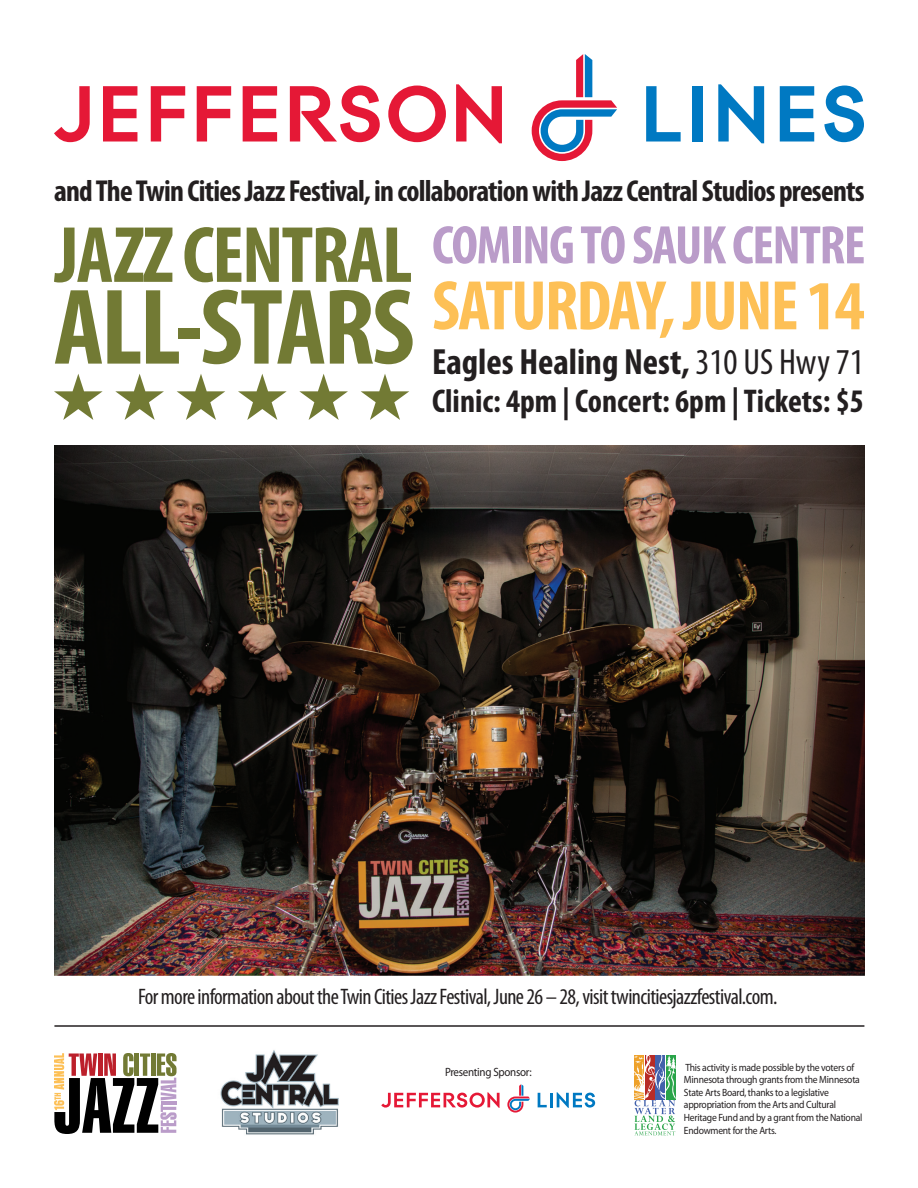
<style>
.page{position:relative;width:918px;height:1188px;background:#fff}
.page>*{position:absolute;margin:0;border:0;box-sizing:border-box;transform-origin:0 0}
.t1{font:700 condensed 108.75px "Myriad Pro";letter-spacing:-.025em;color:#727a34}
.t2{font:700 condensed 80.55px "Myriad Pro";letter-spacing:-.025em;color:#727a34}
.t3{font:700 condensed 70.8px "Myriad Pro";letter-spacing:-.025em;color:#fdc056}
.t4{font:700 condensed 54.75px "Myriad Pro";letter-spacing:-.025em;color:#ba9cc9}
.t5{font:700 condensed 36.6px "Myriad Pro";color:#231f20}
.t6{font:700 condensed 33px "Myriad Pro";color:#231f20}
.t7{font:700 condensed 30.45px "Myriad Pro";letter-spacing:-.025em;color:#231f20}
.t8{font:condensed 22.5px "Myriad Pro";letter-spacing:-.025em;color:#231f20}
.t9{font:12px "Myriad Pro";letter-spacing:-.025em;color:#231f20;scale:.92 1}
.t10{font:10.5px/12.6px "Myriad Pro";letter-spacing:-.025em;color:#231f20;scale:.92 1}
.s1{font-weight:400}
</style>
<div class="page">
<svg style="left:54px;top:1053px;width:123px;height:81px"></svg>
<svg style="left:54px;top:374px;width:49px;height:46px"></svg>
<svg style="left:115px;top:374px;width:49px;height:46px"></svg>
<svg style="left:177px;top:374px;width:48px;height:46px"></svg>
<svg style="left:238px;top:374px;width:49px;height:46px"></svg>
<svg style="left:299px;top:374px;width:49px;height:46px"></svg>
<svg style="left:361px;top:374px;width:48px;height:46px"></svg>
<hr style="left:54px;top:1025px;width:810px;height:2px;background:#231f20">
<svg style="left:507px;top:1084px;width:23px;height:29px"></svg>
<svg style="left:381px;top:1092px;width:119px;height:16px"></svg>
<svg style="left:538px;top:1092px;width:57px;height:16px"></svg>
<img style="left:220px;top:1050px;width:119px;height:85px">
<svg style="left:532px;top:54px;width:85px;height:107px"></svg>
<svg style="left:54px;top:86px;width:36px;height:56px"></svg>
<svg style="left:103px;top:86px;width:34px;height:56px"></svg>
<svg style="left:151px;top:86px;width:34px;height:56px"></svg>
<svg style="left:197px;top:86px;width:34px;height:56px"></svg>
<svg style="left:243px;top:86px;width:34px;height:56px"></svg>
<svg style="left:290px;top:86px;width:90px;height:56px"></svg>
<svg style="left:388px;top:86px;width:58px;height:56px"></svg>
<svg style="left:456px;top:84px;width:46px;height:59px"></svg>
<svg style="left:646px;top:86px;width:35px;height:56px"></svg>
<div style="left:692px;top:86px;width:10px;height:56px;background:#0079c2"></div>
<svg style="left:718px;top:84px;width:46px;height:59px"></svg>
<svg style="left:780px;top:86px;width:34px;height:56px"></svg>
<svg style="left:824px;top:86px;width:40px;height:56px"></svg>
<svg style="left:634px;top:1055px;width:42px;height:80px"></svg>
<img style="left:54px;top:446px;width:810px;height:530px">
<h3 class="t7" style="left:54px;top:172px;width:812px">and The Twin Cities Jazz Festival, in collaboration with Jazz Central Studios presents</h3>
<h2 class="t2" style="left:55px;top:205px;width:359px">JAZZ CENTRAL</h2>
<h3 class="t4" style="left:432px;top:211px;width:435px">COMING TO SAUK CENTRE</h3>
<h3 class="t3" style="left:432px;top:261px;width:434px">SATURDAY, JUNE 14</h3>
<h1 class="t1" style="left:54px;top:259px;width:362px">ALL-STARS</h1>
<h3 class="t5" style="left:432px;top:339px;width:434px">Eagles Healing Nest, <span class="s1">310 US Hwy 71</span></h3>
<h3 class="t6" style="left:432px;top:380px;width:434px">Clinic: 4pm | Concert: 6pm | Tickets: $5</h3>
<h3 class="t8" style="left:138px;top:983px;width:641px">For more information about the Twin Cities Jazz Festival, June 26 – 28, visit twincitiesjazzfestival.com.</h3>
<p class="t9" style="left:445px;top:1064px;width:96px">Presenting Sponsor:</p>
<p class="t10" style="left:684px;top:1061px;width:196px">This activity is made possible by the voters of Minnesota through grants from the Minnesota State Arts Board, thanks to a legislative appropriation from the Arts and Cultural Heritage Fund and by a grant from the National Endowment for the Arts.</p>
</div>
